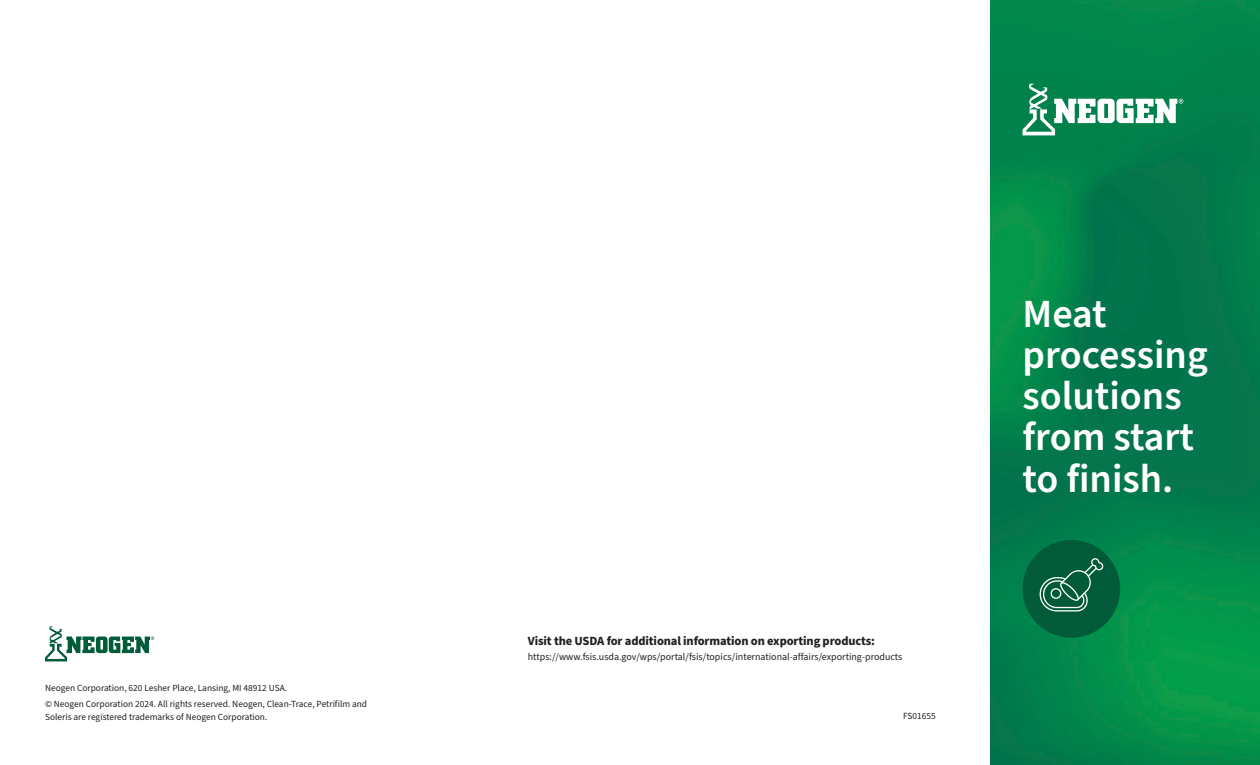
<style>
.page{position:relative;width:1260px;height:765px;background:#fff}
.page>*{position:absolute;margin:0;border:0;box-sizing:border-box;transform-origin:0 0}
.t1{font:600 40px/41.2px "Source Sans Pro";color:#fff}
.t2{font:700 12.5px "Source Sans Pro";letter-spacing:-.01em;color:#231f20}
.t3{font:10px "Source Sans 3";color:#231f20}
.t4{font:9.38px/17px "Source Sans Pro";color:#231f20}
</style>
<div class="page">
<svg style="left:45px;top:626px;width:109px;height:35px"></svg>
<img style="left:990px;top:0;width:270px;height:765px">
<svg style="left:1022px;top:84px;width:161px;height:51px"></svg>
<div style="left:1023px;top:540px;width:97px;height:98px;background:#015b39;border-radius:50%"></div>
<svg style="left:1039px;top:558px;width:65px;height:54px"></svg>
<h2 class="t2" style="left:528px;top:632px;width:349px">Visit the USDA for additional information on exporting products:</h2>
<p class="t3" style="left:528px;top:651px;width:376px">https://www.fsis.usda.gov/wps/portal/fsis/topics/international-affairs/exporting-products</p>
<p class="t4" style="left:45px;top:679px;width:324px">Neogen Corporation, 620 Lesher Place, Lansing, MI 48912 USA.<br>© Neogen Corporation 2024. All rights reserved. Neogen, Clean-Trace, Petrifilm and</p>
<p class="t4" style="left:45px;top:709px;width:224px">Soleris are registered trademarks of Neogen Corporation.</p>
<p class="t4" style="left:903px;top:708px;width:34px">FS01655</p>
<h1 class="t1" style="left:1022px;top:294px;width:187px">Meat processing solutions from start to finish.</h1>
</div>
